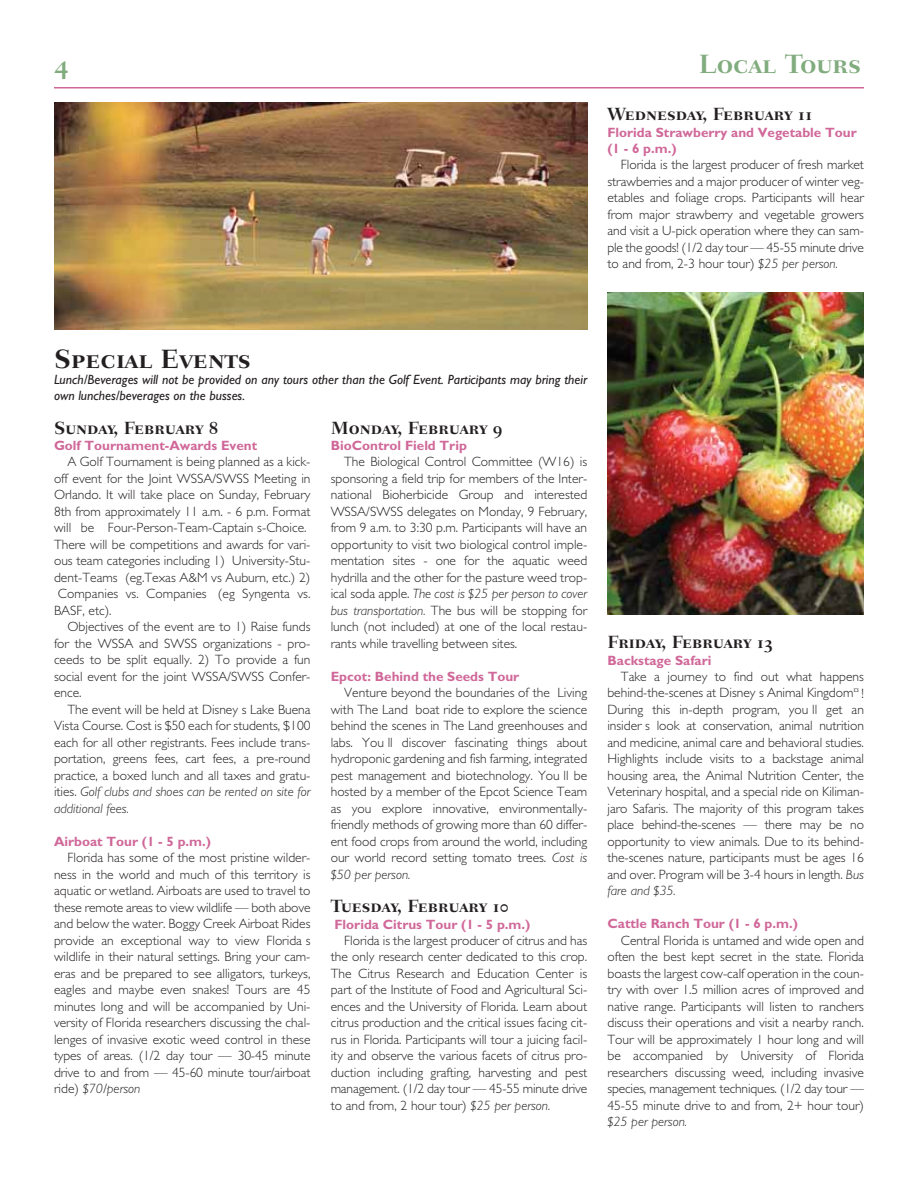
<style>
.page{position:relative;width:918px;height:1188px;background:#fff}
.page>*{position:absolute;margin:0;border:0;box-sizing:border-box;transform-origin:0 0}
.t1{font:27px "Fairfield LH Bold SC";color:#231f20}
.t2{font:27px "Fairfield LH Bold SC";color:#81ac7e}
.t3{font:18px "Fairfield LH Bold SC";color:#231f20}
.t4{font:300 13.5px/16.5px "Gill Sans";color:#231f20;text-align:justify}
.t5{font:700 13.5px/16.5px "Gill Sans";color:#d06899}
.t6{font:italic 13.5px/16.5px "Gill Sans";color:#231f20}
.t7{font:italic 300 13.5px "Gill Sans";color:#231f20}
.s1{font-style:italic}
</style>
<div class="page">
<hr style="left:54px;top:87px;width:810px;height:1px;background:#d06899">
<img style="left:54px;top:102px;width:533px;height:228px">
<img style="left:607px;top:293px;width:257px;height:322px">
<h1 class="t2" style="left:54px;top:48px;width:17px">4</h1>
<h1 class="t2" style="left:699px;top:48px;width:164px">Local Tours</h1>
<h2 class="t3" style="left:607px;top:103px;width:206px">Wednesday, February 11</h2>
<p class="t5" style="left:607px;top:125px;width:251px">Florida Strawberry and Vegetable Tour (1 - 6 p.m.)</p>
<p class="t4" style="left:607px;top:158px;width:258px;text-indent:14px">Florida is the largest producer of fresh market strawberries and a major producer of winter veg&shy;etables and foliage crops. Participants will hear from major strawberry and vegetable growers and visit a U-pick operation where they can sam&shy;ple the goods! (1/2 day tour — 45-55 minute drive to and from, 2-3 hour tour) <span class="s1">$25 per person.</span></p>
<h1 class="t1" style="left:54px;top:342px;width:198px">Special Events</h1>
<p class="t6" style="left:54px;top:373px;width:535px">Lunch/Beverages will not be provided on any tours other than the Golf Event. Participants may bring their own lunches/beverages on the busses.</p>
<h2 class="t3" style="left:54px;top:417px;width:166px">Sunday, February 8</h2>
<p class="t5" style="left:54px;top:439px;width:205px">Golf Tournament-Awards Event</p>
<p class="t4" style="left:54px;top:455px;width:258px;text-align:left;text-indent:14px">A Golf Tournament is being planned as a kick&shy;off event for the Joint WSSA/SWSS Meeting in Orlando. It will take place on Sunday, February 8th from approximately 11 a.m. - 6 p.m. Format will be Four-Person-Team-Captain s-Choice.<br>There will be competitions and awards for vari&shy;ous team categories including 1) University-Stu&shy;dent-Teams (eg.Texas A&amp;M vs Auburn, etc.) 2)<br>Companies vs. Companies (eg Syngenta vs.<br>BASF, etc).</p>
<p class="t4" style="left:54px;top:620px;width:258px;text-indent:14px">Objectives of the event are to 1) Raise funds for the WSSA and SWSS organizations - pro&shy;ceeds to be split equally. 2) To provide a fun social event for the joint WSSA/SWSS Confer&shy;ence.</p>
<p class="t4" style="left:54px;top:703px;width:258px;text-indent:14px">The event will be held at Disney s Lake Buena Vista Course. Cost is $50 each for students, $100 each for all other registrants. Fees include trans&shy;portation, greens fees, cart fees, a pre-round practice, a boxed lunch and all taxes and gratu&shy;ities. <span class="s1">Golf clubs and shoes can be rented on site for additional fees.</span></p>
<p class="t5" style="left:54px;top:835px;width:159px">Airboat Tour (1 - 5 p.m.)</p>
<p class="t4" style="left:54px;top:851px;width:258px;text-indent:14px">Florida has some of the most pristine wilder&shy;ness in the world and much of this territory is aquatic or wetland. Airboats are used to travel to these remote areas to view wildlife — both above and below the water. Boggy Creek Airboat Rides provide an exceptional way to view Florida s wildlife in their natural settings. Bring your cam&shy;eras and be prepared to see alligators, turkeys, eagles and maybe even snakes! Tours are 45 minutes long and will be accompanied by Uni&shy;versity of Florida researchers discussing the chal&shy;lenges of invasive exotic weed control in these types of areas. (1/2 day tour — 30-45 minute drive to and from — 45-60 minute tour/airboat ride) <span class="s1">$70/person</span></p>
<h2 class="t3" style="left:331px;top:417px;width:173px">Monday, February 9</h2>
<p class="t5" style="left:331px;top:439px;width:138px">BioControl Field Trip</p>
<p class="t4" style="left:331px;top:455px;width:258px;text-indent:14px">The Biological Control Committee (W16) is sponsoring a field trip for members of the Inter&shy;national Bioherbicide Group and interested WSSA/SWSS delegates on Monday, 9 February, from 9 a.m. to 3:30 p.m. Participants will have an opportunity to visit two biological control imple&shy;mentation sites - one for the aquatic weed hydrilla and the other for the pasture weed trop&shy;ical soda apple. <span class="s1">The cost is $25 per person to cover bus transportation.</span> The bus will be stopping for lunch (not included) at one of the local restau&shy;rants while travelling between sites.</p>
<p class="t5" style="left:331px;top:670px;width:190px">Epcot: Behind the Seeds Tour</p>
<p class="t4" style="left:331px;top:686px;width:258px;text-indent:14px">Venture beyond the boundaries of the Living with The Land boat ride to explore the science behind the scenes in The Land greenhouses and labs. You ll discover fascinating things about hydroponic gardening and fish farming, integrated pest management and biotechnology. You ll be hosted by a member of the Epcot Science Team as you explore innovative, environmentally&shy;friendly methods of growing more than 60 differ&shy;ent food crops from around the world, including our world record setting tomato trees. <span class="s1">Cost is $50 per person.</span></p>
<h2 class="t3" style="left:331px;top:895px;width:179px">Tuesday, February 10</h2>
<p class="t5" style="left:334px;top:917px;width:197px">Florida Citrus Tour (1 - 5 p.m.)</p>
<p class="t4" style="left:331px;top:934px;width:258px;text-indent:14px">Florida is the largest producer of citrus and has the only research center dedicated to this crop.<br>The Citrus Research and Education Center is part of the Institute of Food and Agricultural Sci&shy;ences and the University of Florida. Learn about citrus production and the critical issues facing cit&shy;rus in Florida. Participants will tour a juicing facil&shy;ity and observe the various facets of citrus pro&shy;duction including grafting, harvesting and pest management. (1/2 day tour — 45-55 minute drive to and from, 2 hour tour) <span class="s1">$25 per person.</span></p>
<h2 class="t3" style="left:607px;top:631px;width:167px">Friday, February 13</h2>
<p class="t5" style="left:607px;top:653px;width:105px">Backstage Safari</p>
<p class="t4" style="left:607px;top:670px;width:258px;text-indent:14px">Take a journey to find out what happens behind-the-scenes at Disney s Animal Kingdom<sup>¤</sup> !<br>During this in-depth program, you ll get an insider s look at conservation, animal nutrition and medicine, animal care and behavioral studies.<br>Highlights include visits to a backstage animal housing area, the Animal Nutrition Center, the Veterinary hospital, and a special ride on Kiliman&shy;jaro Safaris. The majority of this program takes place behind-the-scenes — there may be no opportunity to view animals. Due to its behind&shy;the-scenes nature, participants must be ages 16 and over. Program will be 3-4 hours in length. <span class="s1">Bus fare and $35.</span></p>
<p class="t5" style="left:607px;top:917px;width:192px">Cattle Ranch Tour (1 - 6 p.m.)</p>
<p class="t4" style="left:607px;top:934px;width:258px;text-indent:14px">Central Florida is untamed and wide open and often the best kept secret in the state. Florida boasts the largest cow-calf operation in the coun&shy;try with over 1.5 million acres of improved and native range. Participants will listen to ranchers discuss their operations and visit a nearby ranch.<br>Tour will be approximately 1 hour long and will be accompanied by University of Florida researchers discussing weed, including invasive species, management techniques. (1/2 day tour — 45-55 minute drive to and from, 2+ hour tour)</p>
<p class="t7" style="left:607px;top:1117px;width:81px">$25 per person.</p>
</div>
